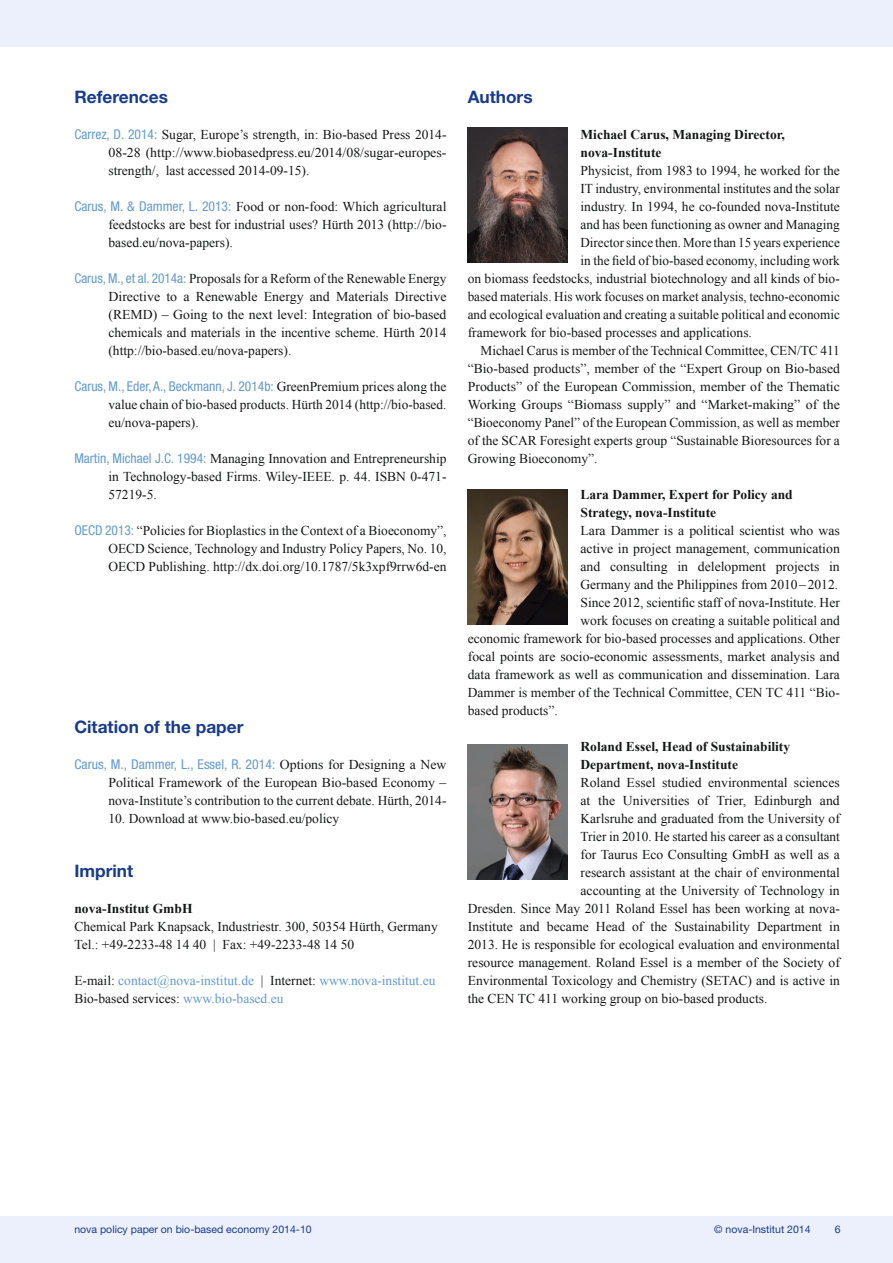
<style>
.page{position:relative;width:893px;height:1263px;background:#fff}
.page>*{position:absolute;margin:0;border:0;box-sizing:border-box;transform-origin:0 0}
.t1{font:700 17.25px "Helvetica Neue";color:#183b8d}
.t2{font:13.5px/18px "Times New Roman";color:#151616;text-align:justify}
.t3{font:700 13.5px/18px "Times New Roman";color:#151616}
.t4{font:condensed 13.5px "Helvetica Neue";color:#639ad0}
.t5{font:13.5px/18px "Times New Roman";color:#639ad0}
.t6{font:10.5px "Helvetica Neue";color:#183b8d}
.s1{font-family:"Helvetica Neue";font-stretch:condensed;color:#639ad0}
.s2{font-family:"Times New Roman";font-stretch:normal;color:#151616}
.s3{color:#151616}
</style>
<div class="page">
<div style="left:0;top:1216px;width:893px;height:47px;background:#ecf0fc"></div>
<div style="left:0;top:0;width:893px;height:47px;background:#ecf0fc"></div>
<img style="left:468px;top:489px;width:100px;height:135px">
<img style="left:468px;top:744px;width:100px;height:135px">
<img style="left:468px;top:128px;width:100px;height:135px">
<p class="t1" style="left:74px;top:86px;width:95px">References</p>
<p class="t2" style="left:108px;top:125px;width:340px;text-indent:-34px"><span class="s1">Carrez, D. 2014:</span> Sugar, Europe’s strength, in: Bio-based Press 2014- 08-28 (http://www.biobasedpress.eu/2014/08/sugar-europes&shy;strength/, last accessed 2014-09-15).</p>
<p class="t2" style="left:108px;top:197px;width:340px;text-indent:-34px"><span class="s1">Carus, M. &amp; Dammer, L. 2013:</span> Food or non-food: Which agricultural feedstocks are best for industrial uses? Hürth 2013 (http://bio&shy;based.eu/nova-papers).</p>
<p class="t2" style="left:108px;top:269px;width:340px;text-indent:-34px"><span class="s1">Carus, M., et al. 2014a:</span> Proposals for a Reform of the Renewable Energy Directive to a Renewable Energy and Materials Directive (REMD) – Going to the next level: Integration of bio-based chemicals and materials in the incentive scheme. Hürth 2014 (http://bio-based.eu/nova-papers).</p>
<p class="t4" style="left:74px;top:378px;width:374px">Carus, M., Eder, A., Beckmann, J. 2014b: <span class="s2">GreenPremium prices along the</span></p>
<p class="t2" style="left:108px;top:395px;width:340px">value chain of bio-based products. Hürth 2014 (http://bio-based. eu/nova-papers).</p>
<p class="t2" style="left:108px;top:449px;width:340px;text-indent:-34px"><span class="s1">Martin, Michael J.C. 1994:</span> Managing Innovation and Entrepreneurship in Technology-based Firms. Wiley-IEEE. p. 44. ISBN 0-471- 57219-5.</p>
<p class="t2" style="left:108px;top:521px;width:340px;text-indent:-34px"><span class="s1">OECD 2013:</span> “Policies for Bioplastics in the Context of a Bioeconomy”, OECD Science, Technology and Industry Policy Papers, No. 10, OECD Publishing. http://dx.doi.org/10.1787/5k3xpf9rrw6d-en</p>
<p class="t1" style="left:74px;top:716px;width:170px">Citation of the paper</p>
<p class="t4" style="left:74px;top:756px;width:374px">Carus, M., Dammer, L., Essel, R. 2014: <span class="s2">Options for Designing a New</span></p>
<p class="t2" style="left:108px;top:773px;width:340px">Political Framework of the European Bio-based Economy – nova-Institute’s contribution to the current debate. Hürth, 2014-</p>
<p class="t2" style="left:108px;top:809px;width:232px">10. Download at www.bio-based.eu/policy</p>
<p class="t1" style="left:74px;top:860px;width:60px">Imprint</p>
<p class="t3" style="left:74px;top:899px;width:120px">nova-Institut GmbH</p>
<p class="t2" style="left:74px;top:917px;width:365px">Chemical Park Knapsack, Industriestr. 300, 50354 Hürth, Germany<br>Tel.: +49-2233-48 14 40 | Fax: +49-2233-48 14 50</p>
<p class="t5" style="left:74px;top:971px;width:363px"><span class="s3">E-mail:</span> contact@nova-institut.de <span class="s3">| Internet:</span> www.nova-institut.eu<br><span class="s3">Bio-based services:</span> www.bio-based.eu</p>
<p class="t1" style="left:468px;top:86px;width:66px">Authors</p>
<p class="t3" style="left:580px;top:125px;width:206px">Michael Carus, Managing Director, nova-Institute</p>
<p class="t2" style="left:580px;top:161px;width:261px">Physicist, from 1983 to 1994, he worked for the</p>
<p class="t2" style="left:580px;top:179px;width:261px">IT industry, environmental institutes and the solar</p>
<p class="t2" style="left:580px;top:197px;width:261px">industry. In 1994, he co-founded nova-Institute</p>
<p class="t2" style="left:580px;top:215px;width:261px">and has been functioning as owner and Managing</p>
<p class="t2" style="left:580px;top:233px;width:261px">Director since then. More than 15 years experience</p>
<p class="t2" style="left:580px;top:251px;width:261px">in the field of bio-based economy, including work</p>
<p class="t2" style="left:468px;top:269px;width:374px">on biomass feedstocks, industrial biotechnology and all kinds of bio-</p>
<p class="t2" style="left:468px;top:287px;width:374px">based materials. His work focuses on market analysis, techno-economic</p>
<p class="t2" style="left:468px;top:305px;width:374px">and ecological evaluation and creating a suitable political and economic</p>
<p class="t2" style="left:468px;top:323px;width:286px">framework for bio-based processes and applications.</p>
<p class="t2" style="left:480px;top:341px;width:361px">Michael Carus is member of the Technical Committee, CEN/TC 411</p>
<p class="t2" style="left:468px;top:359px;width:374px">“Bio-based products”, member of the “Expert Group on Bio-based</p>
<p class="t2" style="left:468px;top:377px;width:374px">Products” of the European Commission, member of the Thematic</p>
<p class="t2" style="left:468px;top:395px;width:374px">Working Groups “Biomass supply” and “Market-making” of the</p>
<p class="t2" style="left:468px;top:413px;width:374px">“Bioeconomy Panel” of the European Commission, as well as member</p>
<p class="t2" style="left:468px;top:431px;width:374px">of the SCAR Foresight experts group “Sustainable Bioresources for a</p>
<p class="t2" style="left:468px;top:449px;width:131px">Growing Bioeconomy”.</p>
<p class="t3" style="left:580px;top:485px;width:214px">Lara Dammer, Expert for Policy and<br>Strategy, nova-Institute</p>
<p class="t2" style="left:580px;top:521px;width:261px">Lara Dammer is a political scientist who was</p>
<p class="t2" style="left:580px;top:539px;width:261px">active in project management, communication</p>
<p class="t2" style="left:580px;top:557px;width:261px">and consulting in delelopment projects in</p>
<p class="t2" style="left:580px;top:575px;width:259px">Germany and the Philippines from 2010–2012.</p>
<p class="t2" style="left:580px;top:593px;width:261px">Since 2012, scientific staff of nova-Institute. Her</p>
<p class="t2" style="left:580px;top:611px;width:261px">work focuses on creating a suitable political and</p>
<p class="t2" style="left:468px;top:629px;width:374px">economic framework for bio-based processes and applications. Other</p>
<p class="t2" style="left:468px;top:647px;width:374px">focal points are socio-economic assessments, market analysis and</p>
<p class="t2" style="left:468px;top:665px;width:374px">data framework as well as communication and dissemination. Lara</p>
<p class="t2" style="left:468px;top:683px;width:374px">Dammer is member of the Technical Committee, CEN TC 411 “Bio-</p>
<p class="t2" style="left:468px;top:701px;width:91px">based products”.</p>
<p class="t3" style="left:580px;top:737px;width:211px">Roland Essel, Head of Sustainability<br>Department, nova-Institute</p>
<p class="t2" style="left:580px;top:773px;width:261px">Roland Essel studied environmental sciences</p>
<p class="t2" style="left:580px;top:791px;width:261px">at the Universities of Trier, Edinburgh and</p>
<p class="t2" style="left:580px;top:809px;width:261px">Karlsruhe and graduated from the University of</p>
<p class="t2" style="left:580px;top:827px;width:261px">Trier in 2010. He started his career as a consultant</p>
<p class="t2" style="left:580px;top:845px;width:261px">for Taurus Eco Consulting GmbH as well as a</p>
<p class="t2" style="left:580px;top:863px;width:261px">research assistant at the chair of environmental</p>
<p class="t2" style="left:580px;top:881px;width:261px">accounting at the University of Technology in</p>
<p class="t2" style="left:468px;top:899px;width:374px">Dresden. Since May 2011 Roland Essel has been working at nova-</p>
<p class="t2" style="left:468px;top:917px;width:374px">Institute and became Head of the Sustainability Department in</p>
<p class="t2" style="left:468px;top:935px;width:374px">2013. He is responsible for ecological evaluation and environmental</p>
<p class="t2" style="left:468px;top:953px;width:374px">resource management. Roland Essel is a member of the Society of</p>
<p class="t2" style="left:468px;top:971px;width:374px">Environmental Toxicology and Chemistry (SETAC) and is active in</p>
<p class="t2" style="left:468px;top:989px;width:301px">the CEN TC 411 working group on bio-based products.</p>
<p class="t6" style="left:74px;top:1223px;width:239px">nova policy paper on bio-based economy 2014-10</p>
<p class="t6" style="left:714px;top:1223px;width:98px">© nova-Institut 2014</p>
<p class="t6" style="left:835px;top:1223px;width:7px">6</p>
</div>
